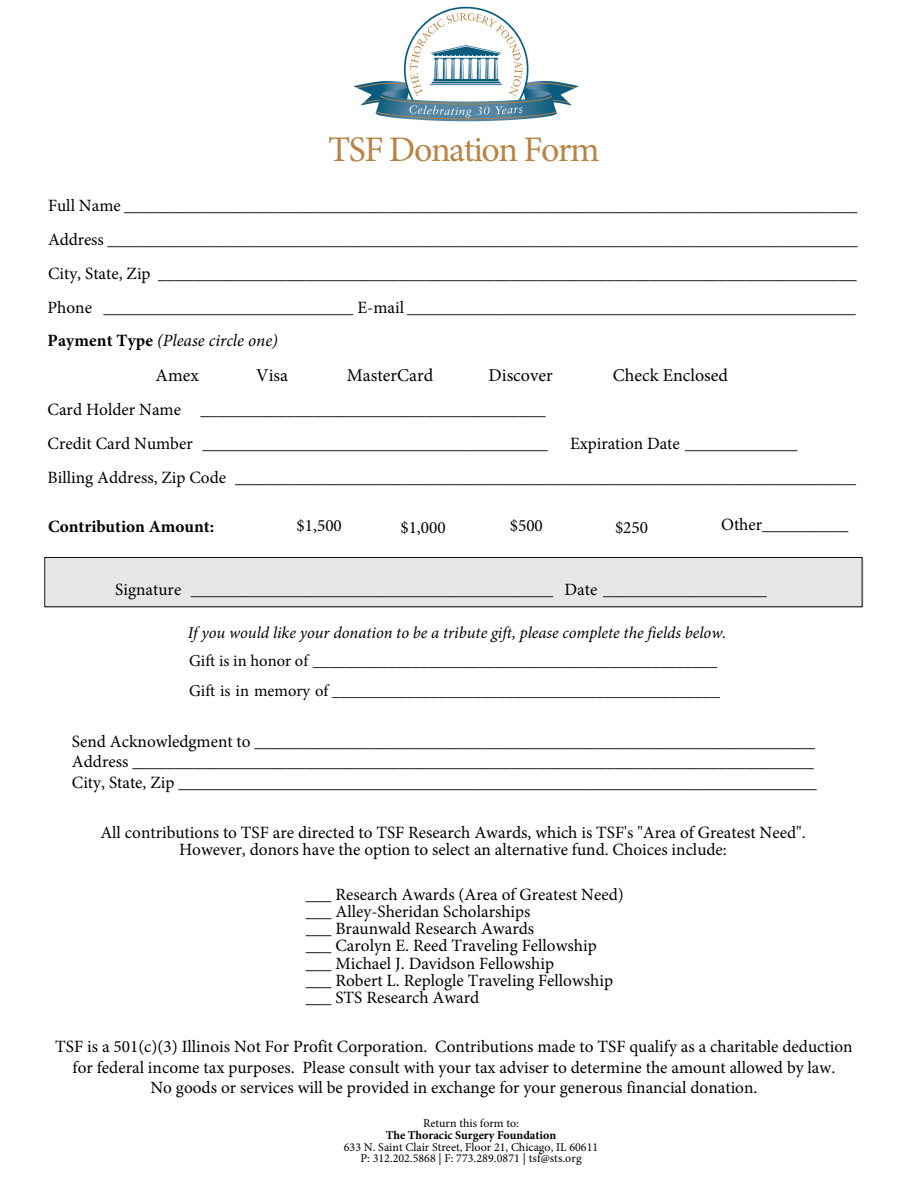
<style>
.page{position:relative;width:918px;height:1188px;background:#fff}
.page>*{position:absolute;margin:0;border:0;box-sizing:border-box;transform-origin:0 0}
.t1{font:36px "Minion Pro";letter-spacing:-.04em;color:#b88444}
.t2{font:18px "Minion Pro";color:#000}
.t3{font:17.25px/33.9px "Minion Pro";color:#000}
.t4{font:700 17.25px "Minion Pro";color:#000}
.t5{font:16.5px/30.8px "Minion Pro";color:#000}
.t6{font:italic 16.5px "Minion Pro";color:#000}
.t7{font:12px/11.9px "Minion Pro";color:#000;text-align:center}
.t8{font:700 12px "Minion Pro";color:#000}
.s1{font-weight:700}
.s2{font-style:italic}
</style>
<div class="page">
<div style="left:46px;top:559px;width:817px;height:48px;background:#e6e7e8"></div>
<div style="left:45px;top:557px;width:817px;height:50px;border:1px solid #000"></div>
<img style="left:353px;top:6px;width:226px;height:116px">
<h1 class="t1" style="left:328px;top:125px;width:273px">TSF Donation Form</h1>
<p class="t3" style="left:48px;top:189px;width:812px;text-align:justify">Full Name _____________________________________________________________________________________ Address _______________________________________________________________________________________ City, State, Zip _________________________________________________________________________________ Phone _____________________________ E-mail ____________________________________________________ <span class="s1">Payment Type</span> <span class="s2">(Please circle one)</span></p>
<p class="t2" style="left:156px;top:364px;width:45px">Amex</p>
<p class="t2" style="left:256px;top:364px;width:33px">Visa</p>
<p class="t2" style="left:347px;top:364px;width:88px">MasterCard</p>
<p class="t2" style="left:489px;top:364px;width:66px">Discover</p>
<p class="t2" style="left:613px;top:364px;width:117px">Check Enclosed</p>
<p class="t3" style="left:48px;top:393px;width:502px">Card Holder Name ________________________________________<br>Credit Card Number ________________________________________</p>
<p class="t3" style="left:48px;top:427px;width:810px;text-indent:523px">Expiration Date _____________<br>Billing Address, Zip Code ________________________________________________________________________</p>
<p class="t4" style="left:48px;top:514px;width:168px">Contribution Amount:</p>
<p class="t3" style="left:297px;top:509px;width:47px">$1,500</p>
<p class="t3" style="left:400px;top:510px;width:47px">$1,000</p>
<p class="t3" style="left:510px;top:509px;width:35px">$500</p>
<p class="t3" style="left:615px;top:510px;width:35px">$250</p>
<p class="t3" style="left:721px;top:507px;width:129px">Other__________</p>
<p class="t3" style="left:115px;top:572px;width:653px">Signature __________________________________________ Date ___________________</p>
<p class="t6" style="left:188px;top:621px;width:540px">If you would like your donation to be a tribute gift, please complete the fields below.</p>
<p class="t5" style="left:189px;top:645px;width:532px">Gift is in honor of _________________________________________________<br>Gift is in memory of _______________________________________________</p>
<p class="t3" style="left:72px;top:731px;width:746px;line-height:20.7px">Send Acknowledgment to _________________________________________________________________<br>Address _______________________________________________________________________________<br>City, State, Zip __________________________________________________________________________</p>
<p class="t3" style="left:100px;top:824px;width:707px;line-height:17.1px;text-align:center">All contributions to TSF are directed to TSF Research Awards, which is TSF's "Area of Greatest Need".<br>However, donors have the option to select an alternative fund. Choices include:</p>
<p class="t3" style="left:306px;top:886px;width:320px;line-height:17.2px">___ Research Awards (Area of Greatest Need) ___ Alley-Sheridan Scholarships<br>___ Braunwald Research Awards<br>___ Carolyn E. Reed Traveling Fellowship ___ Michael J. Davidson Fellowship<br>___ Robert L. Replogle Traveling Fellowship ___ STS Research Award</p>
<p class="t3" style="left:55px;top:1036px;width:799px;line-height:20.5px;text-align:center">TSF is a 501(c)(3) Illinois Not For Profit Corporation. Contributions made to TSF qualify as a charitable deduction for federal income tax purposes. Please consult with your tax adviser to determine the amount allowed by law.<br>No goods or services will be provided in exchange for your generous financial donation.</p>
<p class="t7" style="left:423px;top:1117px;width:97px">Return this form to:</p>
<p class="t8" style="left:386px;top:1126px;width:172px">The Thoracic Surgery Foundation</p>
<p class="t7" style="left:344px;top:1141px;width:256px">633 N. Saint Clair Street, Floor 21, Chicago, IL 60611<br>P: 312.202.5868 | F: 773.289.0871 | tsf@sts.org</p>
</div>
